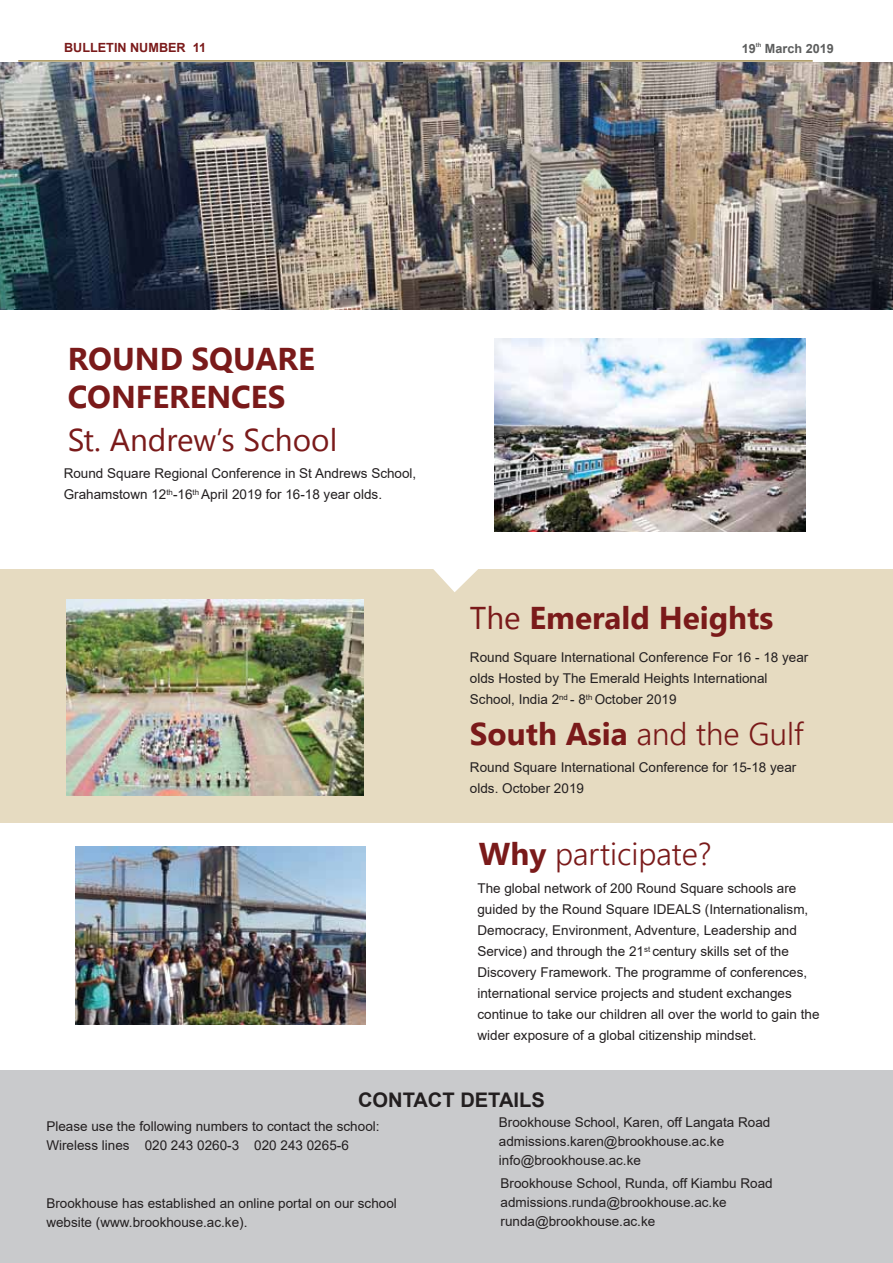
<style>
.page{position:relative;width:893px;height:1263px;background:#fff}
.page>*{position:absolute;margin:0;border:0;box-sizing:border-box;transform-origin:0 0}
.t1{font:700 31.5px/37.8px "Nirmala UI";color:#7a1a1a}
.t2{font:300 31.5px "Nirmala UI";color:#7a1a1a}
.t3{font:31.5px "Nirmala UI";color:#7a1a1a}
.t4{font:700 20.1px "Arial";color:#231f20}
.t5{font:13.5px/21px "Arial";color:#231f20}
.t6{font:700 12.6px "Arial";color:#7a1a1a}
.t7{font:700 12.6px "Arial";color:#5d5e5e}
.t8{font:700 6px "Arial";color:#5d5e5e}
.s1{font-weight:400}
.s2{font-weight:700}
</style>
<div class="page">
<div style="left:0;top:1070px;width:893px;height:193px;background:#c9cacc"></div>
<div style="left:0;top:570px;width:893px;height:253px;background:#e6dbc1"></div>
<hr style="left:18px;top:60px;width:795px;height:2px;background:#a28d51">
<svg style="left:432px;top:569px;width:48px;height:23px"></svg>
<img style="left:0;top:62px;width:893px;height:248px">
<img style="left:494px;top:339px;width:312px;height:192px">
<img style="left:66px;top:599px;width:297px;height:197px">
<img style="left:76px;top:847px;width:290px;height:177px">
<p class="t6" style="left:64px;top:39px;width:144px">BULLETIN NUMBER 11</p>
<p class="t7" style="left:742px;top:40px;width:16px">19</p>
<p class="t8" style="left:756px;top:41px;width:7px">th</p>
<p class="t7" style="left:765px;top:40px;width:70px">March 2019</p>
<h1 class="t1" style="left:68px;top:338px;width:248px">ROUND SQUARE<br>CONFERENCES</h1>
<h1 class="t3" style="left:68px;top:415px;width:271px">St. Andrewʼs School</h1>
<p class="t5" style="left:64px;top:463px;width:354px">Round Square Regional Conference in St Andrews School,<br>Grahamstown 12<sup>th</sup>-16<sup>th</sup> April 2019 for 16-18 year olds.</p>
<h1 class="t1" style="left:470px;top:596px;width:305px"><span class="s1">The</span> Emerald Heights</h1>
<p class="t5" style="left:470px;top:647px;width:340px">Round Square International Conference For 16 - 18 year olds Hosted by The Emerald Heights International<br>School, India 2<sup>nd</sup> - 8<sup>th</sup> October 2019</p>
<h1 class="t2" style="left:470px;top:708px;width:335px"><span class="s2">South Asia</span> and the Gulf</h1>
<p class="t5" style="left:470px;top:756px;width:328px">Round Square International Conference for 15-18 year olds. October 2019</p>
<h1 class="t2" style="left:479px;top:828px;width:234px"><span class="s2">Why</span> participate?</h1>
<p class="t5" style="left:477px;top:878px;width:344px">The global network of 200 Round Square schools are guided by the Round Square IDEALS (Internationalism, Democracy, Environment, Adventure, Leadership and Service) and through the 21<sup>st</sup> century skills set of the Discovery Framework. The programme of conferences, international service projects and student exchanges continue to take our children all over the world to gain the wider exposure of a global citizenship mindset.</p>
<h2 class="t4" style="left:358px;top:1085px;width:188px">CONTACT DETAILS</h2>
<p class="t5" style="left:46px;top:1116px;width:335px;line-height:19.2px">Please use the following numbers to contact the school:<br>Wireless lines 020 243 0260-3 020 243 0265-6</p>
<p class="t5" style="left:46px;top:1193px;width:352px;line-height:19.2px">Brookhouse has established an online portal on our school website (www.brookhouse.ac.ke).</p>
<p class="t5" style="left:499px;top:1112px;width:273px;line-height:19.2px">Brookhouse School, Karen, off Langata Road admissions.karen@brookhouse.ac.ke info@brookhouse.ac.ke</p>
<p class="t5" style="left:501px;top:1173px;width:274px;line-height:19.2px">Brookhouse School, Runda, off Kiambu Road admissions.runda@brookhouse.ac.ke runda@brookhouse.ac.ke</p>
</div>
